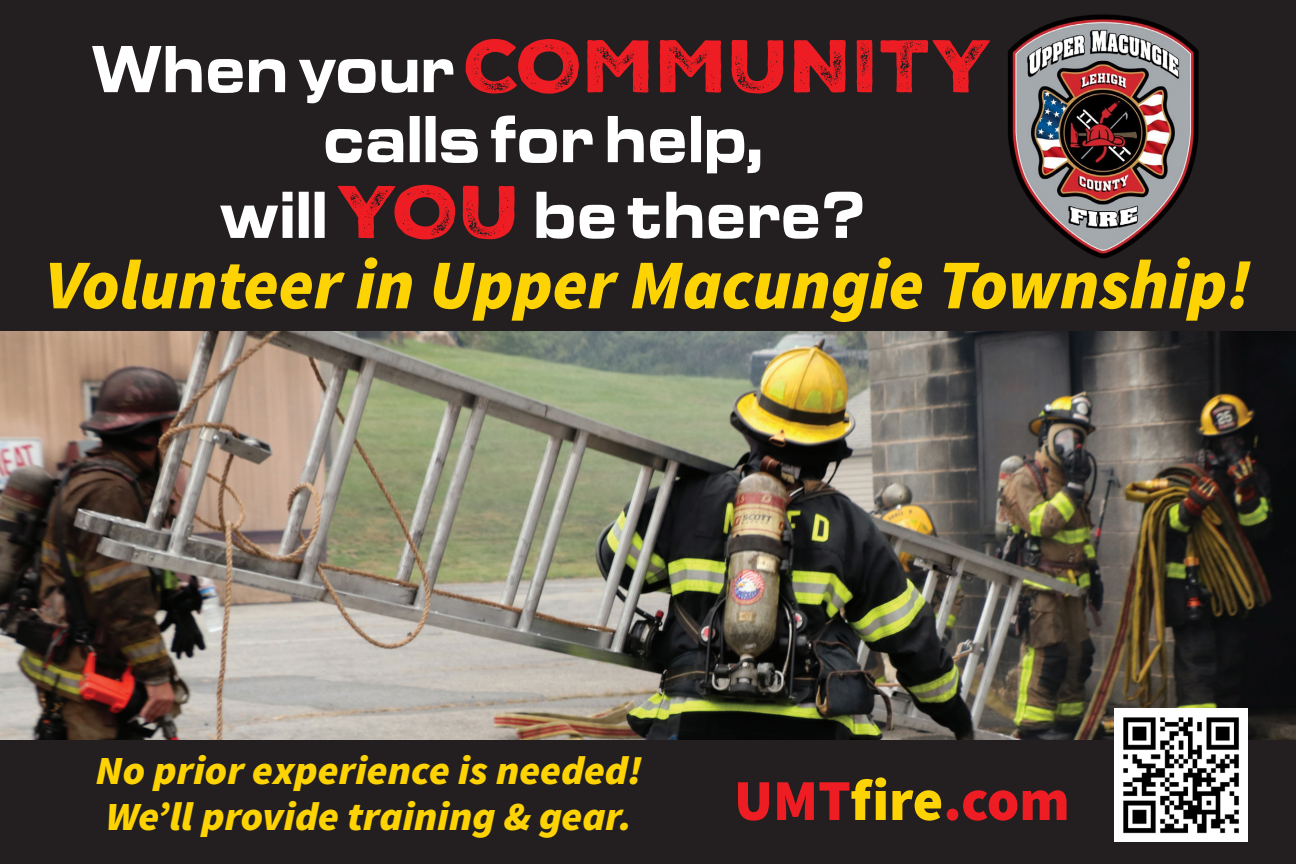
<style>
.page{position:relative;width:1296px;height:864px;background:#fff}
.page>*{position:absolute;margin:0;border:0;box-sizing:border-box;transform-origin:0 0}
.t1{font:72px "Nexa Rust Sans Black 2";letter-spacing:.01em;color:#ee1d23;scale:1.05 1}
.t2{font:italic 70px "Source Sans Variable";color:#fed304}
.t3{font:700 66px "Eddmond";color:#fff;scale:.83 1}
.t4{font:58px "Source Sans Variable";color:#ee1d23}
.t5{font:italic 40px/46px "Source Sans Variable";color:#fed304;scale:1.04 1}
.s1{font-family:"Eddmond";font-weight:700;font-size:66px;color:#fff}
.s2{font-family:"Nexa Rust Sans Black 2";font-weight:400;font-size:72px;color:#ee1d23}
.s3{color:#fed304}
</style>
<div class="page">
<img style="left:0;top:331px;width:1296px;height:409px">
<div style="left:0;top:0;width:1296px;height:331px;background:#231f20"></div>
<div style="left:0;top:740px;width:1296px;height:124px;background:#231f20"></div>
<img style="left:1115px;top:708px;width:132px;height:133px">
<img style="left:1008px;top:14px;width:191px;height:244px">
<p class="t1" style="left:91px;top:18px;width:861px"><span class="s1">When your</span> COMMUNITY</p>
<p class="t3" style="left:322px;top:95px;width:532px">calls for help,</p>
<p class="t3" style="left:220px;top:171px;width:779px">will <span class="s2">YOU</span> be there?</p>
<p class="t2" style="left:44px;top:243px;width:1209px">Volunteer in Upper Macungie Township!</p>
<p class="t5" style="left:96px;top:748px;width:527px">No prior experience is needed!<br>We’ll provide training &amp; gear.</p>
<p class="t4" style="left:734px;top:766px;width:337px">UMT<span class="s3">fire</span>.com</p>
</div>
